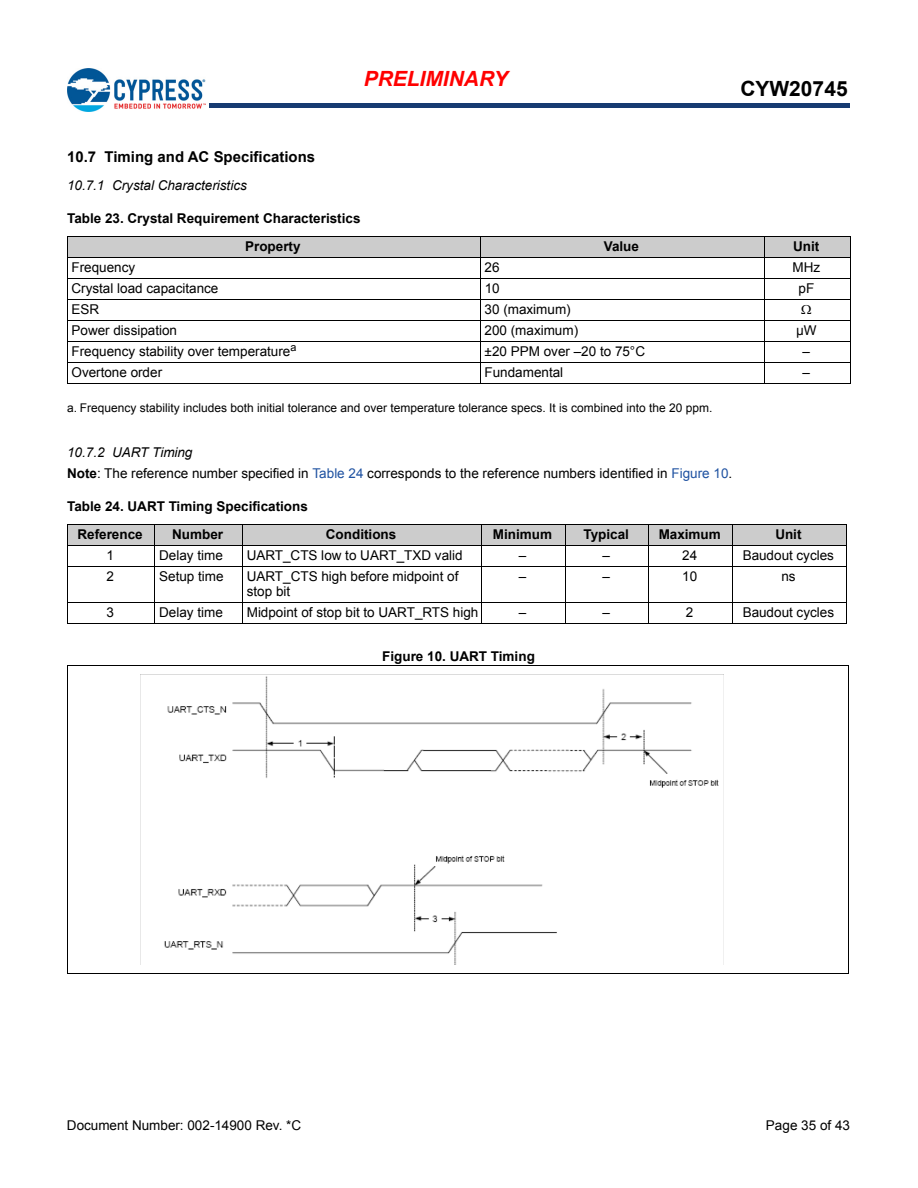
<style>
.page{position:relative;width:918px;height:1188px;background:#fff}
.page>*{position:absolute;margin:0;border:0;box-sizing:border-box;transform-origin:0 0}
.t1{font:italic 700 21px "Arial";color:#f00}
.t2{font:700 21px "Arial";color:#000}
.t3{font:700 15px "Arial";color:#000}
.t4{font:13.5px/21px "Arial";color:#000}
.t5{font:700 13.5px/28.5px "Arial";color:#000}
.t6{font:italic 13.5px "Arial";color:#000}
.t7{font:12px "Arial";color:#000}
.s1{font-style:italic}
.s2{font-weight:700}
.s3{color:#1f52a1}
</style>
<div class="page">
<img style="left:67px;top:69px;width:138px;height:43px">
<hr style="left:210px;top:104px;width:640px;height:3px;background:#163b71">
<hr style="left:210px;top:103px;width:640px;height:1px;background:#163b71">
<hr style="left:209px;top:107px;width:641px;height:1px;background:#163b71">
<div style="left:67px;top:236px;width:413px;height:21px;background:#ccc"></div>
<div style="left:480px;top:236px;width:284px;height:21px;background:#ccc"></div>
<div style="left:764px;top:236px;width:86px;height:21px;background:#ccc"></div>
<div style="left:67px;top:524px;width:88px;height:21px;background:#ccc"></div>
<div style="left:155px;top:524px;width:87px;height:21px;background:#ccc"></div>
<div style="left:242px;top:524px;width:240px;height:21px;background:#ccc"></div>
<div style="left:482px;top:524px;width:83px;height:21px;background:#ccc"></div>
<div style="left:565px;top:524px;width:84px;height:21px;background:#ccc"></div>
<div style="left:649px;top:524px;width:83px;height:21px;background:#ccc"></div>
<div style="left:732px;top:524px;width:114px;height:21px;background:#ccc"></div>
<hr style="left:67px;top:236px;width:1px;height:147px;background:#000">
<hr style="left:480px;top:236px;width:1px;height:147px;background:#000">
<hr style="left:764px;top:236px;width:1px;height:147px;background:#000">
<hr style="left:850px;top:236px;width:1px;height:147px;background:#000">
<hr style="left:67px;top:236px;width:783px;height:1px;background:#000">
<hr style="left:67px;top:257px;width:783px;height:1px;background:#000">
<hr style="left:67px;top:278px;width:783px;height:1px;background:#000">
<hr style="left:67px;top:299px;width:783px;height:1px;background:#000">
<hr style="left:67px;top:320px;width:783px;height:1px;background:#000">
<hr style="left:67px;top:341px;width:783px;height:1px;background:#000">
<hr style="left:67px;top:362px;width:783px;height:1px;background:#000">
<hr style="left:67px;top:383px;width:783px;height:1px;background:#000">
<hr style="left:67px;top:524px;width:1px;height:99px;background:#000">
<hr style="left:154px;top:524px;width:1px;height:100px;background:#000">
<hr style="left:242px;top:524px;width:1px;height:100px;background:#000">
<hr style="left:481px;top:524px;width:1px;height:100px;background:#000">
<hr style="left:565px;top:524px;width:1px;height:100px;background:#000">
<hr style="left:648px;top:524px;width:1px;height:100px;background:#000">
<hr style="left:732px;top:524px;width:1px;height:100px;background:#000">
<hr style="left:846px;top:524px;width:1px;height:99px;background:#000">
<hr style="left:67px;top:524px;width:779px;height:1px;background:#000">
<hr style="left:67px;top:545px;width:779px;height:1px;background:#000">
<hr style="left:67px;top:566px;width:779px;height:1px;background:#000">
<hr style="left:67px;top:602px;width:779px;height:1px;background:#000">
<hr style="left:67px;top:623px;width:779px;height:1px;background:#000">
<img style="left:140px;top:674px;width:583px;height:290px">
<hr style="left:67px;top:665px;width:782px;height:1px;background:#000">
<hr style="left:848px;top:665px;width:1px;height:309px;background:#000">
<hr style="left:67px;top:973px;width:782px;height:1px;background:#000">
<hr style="left:67px;top:665px;width:1px;height:308px;background:#000">
<p class="t3" style="left:67px;top:149px;width:250px">10.7 Timing and AC Specifications</p>
<p class="t6" style="left:67px;top:177px;width:181px">10.7.1 Crystal Characteristics</p>
<h1 class="t1" style="left:364px;top:67px;width:146px">PRELIMINARY</h1>
<p class="t5" style="left:245px;top:204px;width:117px;text-indent:-178px">Table 23. Crystal Requirement Characteristics<br>Property</p>
<h1 class="t2" style="left:740px;top:77px;width:109px">CYW20745</h1>
<p class="t5" style="left:604px;top:232px;width:37px">Value</p>
<p class="t5" style="left:793px;top:232px;width:28px">Unit</p>
<p class="t4" style="left:72px;top:257px;width:65px">Frequency</p>
<p class="t4" style="left:485px;top:257px;width:16px">26</p>
<p class="t4" style="left:793px;top:257px;width:29px">MHz</p>
<p class="t4" style="left:72px;top:278px;width:148px">Crystal load capacitance</p>
<p class="t4" style="left:485px;top:278px;width:16px">10</p>
<p class="t4" style="left:799px;top:278px;width:17px">pF</p>
<p class="t4" style="left:72px;top:299px;width:29px">ESR</p>
<p class="t4" style="left:485px;top:299px;width:88px">30 (maximum)</p>
<p class="t4" style="left:72px;top:320px;width:107px">Power dissipation</p>
<p class="t4" style="left:485px;top:320px;width:95px">200 (maximum)</p>
<p class="t4" style="left:796px;top:320px;width:22px">µW</p>
<p class="t4" style="left:72px;top:341px;width:226px">Frequency stability over temperature<sup>a</sup></p>
<p class="t4" style="left:485px;top:341px;width:162px">±20 PPM over –20 to 75°C</p>
<p class="t4" style="left:803px;top:341px;width:9px">–</p>
<p class="t4" style="left:72px;top:362px;width:92px">Overtone order</p>
<p class="t4" style="left:485px;top:362px;width:80px">Fundamental</p>
<p class="t4" style="left:803px;top:362px;width:9px">–</p>
<p class="t7" style="left:67px;top:401px;width:647px">a. Frequency stability includes both initial tolerance and over temperature tolerance specs. It is combined into the 20 ppm.</p>
<p class="t4" style="left:67px;top:441px;width:667px"><span class="s1">10.7.2 UART Timing<br></span><span class="s2">Note</span>: The reference number specified in <span class="s3">Table 24</span> corresponds to the reference numbers identified in <span class="s3">Figure 10</span>.</p>
<p class="t5" style="left:77px;top:492px;width:232px;text-indent:-10px">Table 24. UART Timing Specifications<br>Reference</p>
<p class="t5" style="left:172px;top:520px;width:52px">Number</p>
<p class="t5" style="left:326px;top:520px;width:72px">Conditions</p>
<p class="t5" style="left:493px;top:520px;width:61px">Minimum</p>
<p class="t5" style="left:583px;top:520px;width:47px">Typical</p>
<p class="t5" style="left:659px;top:520px;width:64px">Maximum</p>
<p class="t5" style="left:775px;top:520px;width:28px">Unit</p>
<p class="t4" style="left:106px;top:545px;width:9px">1</p>
<p class="t4" style="left:159px;top:545px;width:65px">Delay time</p>
<p class="t4" style="left:247px;top:545px;width:217px">UART_CTS low to UART_TXD valid</p>
<p class="t4" style="left:519px;top:545px;width:9px">–</p>
<p class="t4" style="left:602px;top:545px;width:9px">–</p>
<p class="t4" style="left:682px;top:545px;width:16px">24</p>
<p class="t4" style="left:743px;top:545px;width:93px">Baudout cycles</p>
<p class="t4" style="left:106px;top:566px;width:9px">2</p>
<p class="t4" style="left:159px;top:566px;width:66px">Setup time</p>
<p class="t4" style="left:247px;top:569px;width:213px;line-height:15px">UART_CTS high before midpoint of stop bit</p>
<p class="t4" style="left:519px;top:566px;width:9px">–</p>
<p class="t4" style="left:602px;top:566px;width:9px">–</p>
<p class="t4" style="left:682px;top:566px;width:16px">10</p>
<p class="t4" style="left:781px;top:566px;width:16px">ns</p>
<p class="t4" style="left:106px;top:602px;width:9px">3</p>
<p class="t4" style="left:159px;top:602px;width:65px">Delay time</p>
<p class="t4" style="left:247px;top:602px;width:233px">Midpoint of stop bit to UART_RTS high</p>
<p class="t4" style="left:519px;top:602px;width:9px">–</p>
<p class="t4" style="left:602px;top:602px;width:9px">–</p>
<p class="t4" style="left:686px;top:602px;width:9px">2</p>
<p class="t4" style="left:743px;top:602px;width:93px">Baudout cycles</p>
<p class="t5" style="left:382px;top:642px;width:154px">Figure 10. UART Timing</p>
<p class="t4" style="left:67px;top:1114px;width:236px">Document Number: 002-14900 Rev. *C</p>
<p class="t4" style="left:766px;top:1114px;width:86px">Page 35 of 43</p>
</div>
